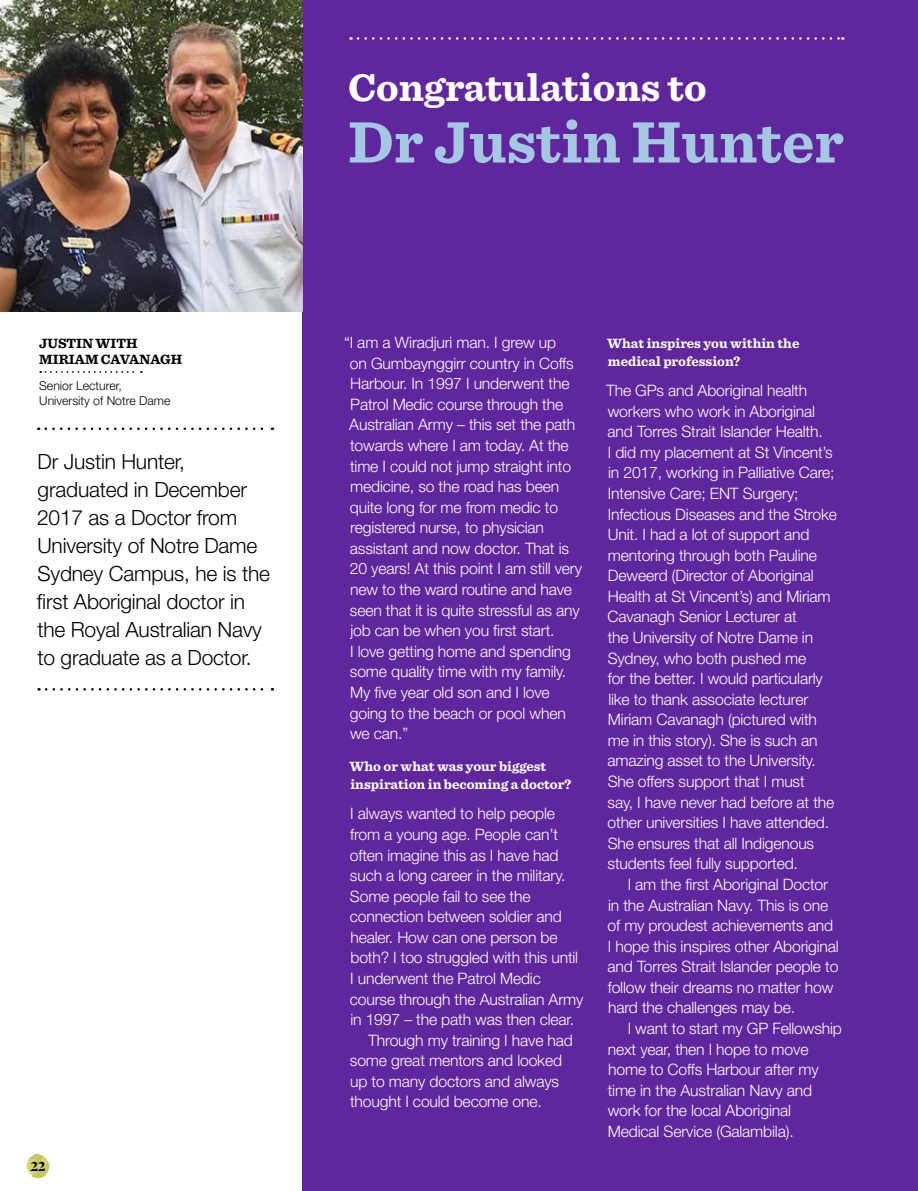
<style>
.page{position:relative;width:918px;height:1191px;background:#fff}
.page>*{position:absolute;margin:0;border:0;box-sizing:border-box;transform-origin:0 0}
.t1{font:700 60.9px "Sentinel";color:#a4c7e2}
.t2{font:700 40.25px "Sentinel";color:#fff}
.t3{font:300 21px/28px "Helvetica Neue LT Std";letter-spacing:-.01em;color:#000}
.t4{font:300 15.75px/20.7px "Helvetica Neue LT Std";letter-spacing:-.01em;color:#fff}
.t5{font:700 14.53px "Dala Floda";color:#000}
.t6{font:700 14px/17.5px "Sentinel";color:#fff}
.t7{font:700 14px/15.8px "Sentinel";color:#000}
.t8{font:300 12.25px/15.8px "Helvetica Neue LT Std";color:#000}
</style>
<div class="page">
<div style="left:303px;top:0;width:615px;height:1191px;background:#60269e"></div>
<svg style="left:46px;top:688px;width:227px;height:2px"></svg>
<svg style="left:46px;top:427px;width:227px;height:3px"></svg>
<img style="left:0;top:0;width:303px;height:311px">
<svg style="left:358px;top:37px;width:485px;height:3px"></svg>
<svg style="left:26px;top:1153px;width:24px;height:25px"></svg>
<svg style="left:40px;top:371px;width:102px;height:2px"></svg>
<p class="t7" style="left:39px;top:335px;width:144px">JUSTIN WITH<br>MIRIAM CAVANAGH</p>
<p class="t8" style="left:39px;top:377px;width:133px">Senior Lecturer,<br>University of Notre Dame</p>
<h3 class="t3" style="left:37px;top:446px;width:234px">Dr Justin Hunter, graduated in December<br>2017 as a Doctor from<br>University of Notre Dame<br>Sydney Campus, he is the first Aboriginal doctor in the Royal Australian Navy to graduate as a Doctor.</h3>
<p class="t5" style="left:30px;top:1156px;width:16px">22</p>
<h2 class="t2" style="left:348px;top:56px;width:360px">Congratulations to</h2>
<h1 class="t1" style="left:348px;top:94px;width:497px">Dr Justin Hunter</h1>
<p class="t4" style="left:349px;top:332px;width:234px;text-indent:-5px">“I am a Wiradjuri man. I grew up<br>on Gumbaynggirr country in Coffs<br>Harbour. In 1997 I underwent the<br>Patrol Medic course through the<br>Australian Army – this set the path towards where I am today. At the time I could not jump straight into medicine, so the road has been quite long for me from medic to registered nurse, to physician assistant and now doctor. That is<br>20 years! At this point I am still very new to the ward routine and have seen that it is quite stressful as any job can be when you first start.<br>I love getting home and spending some quality time with my family.<br>My five year old son and I love going to the beach or pool when we can.”</p>
<p class="t6" style="left:350px;top:757px;width:223px">Who or what was your biggest inspiration in becoming a doctor?</p>
<p class="t4" style="left:350px;top:803px;width:206px">I always wanted to help people</p>
<p class="t4" style="left:350px;top:823px;width:209px">from a young age. People can’t</p>
<p class="t4" style="left:350px;top:844px;width:210px">often imagine this as I have had</p>
<p class="t4" style="left:350px;top:865px;width:217px">such a long career in the military.</p>
<p class="t4" style="left:350px;top:885px;width:182px">Some people fail to see the</p>
<p class="t4" style="left:350px;top:906px;width:213px">connection between soldier and</p>
<p class="t4" style="left:350px;top:926px;width:209px">healer. How can one person be</p>
<p class="t4" style="left:350px;top:947px;width:229px">both? I too struggled with this until</p>
<p class="t4" style="left:350px;top:967px;width:192px">I underwent the Patrol Medic</p>
<p class="t4" style="left:350px;top:988px;width:235px">course through the Australian Army</p>
<p class="t4" style="left:350px;top:1008px;width:225px">in 1997 – the path was then clear.</p>
<p class="t4" style="left:368px;top:1029px;width:206px">Through my training I have had</p>
<p class="t4" style="left:350px;top:1050px;width:214px">some great mentors and looked</p>
<p class="t4" style="left:350px;top:1070px;width:210px">up to many doctors and always</p>
<p class="t4" style="left:350px;top:1091px;width:193px">thought I could become one.</p>
<p class="t6" style="left:607px;top:334px;width:194px">What inspires you within the medical profession?</p>
<p class="t4" style="left:606px;top:380px;width:232px">The GPs and Aboriginal health workers who work in Aboriginal and Torres Strait Islander Health.<br>I did my placement at St Vincent’s in 2017, working in Palliative Care;<br>Intensive Care; ENT Surgery;<br>Infectious Diseases and the Stroke<br>Unit. I had a lot of support and mentoring through both Pauline<br>Deweerd (Director of Aboriginal<br>Health at St Vincent’s) and Miriam<br>Cavanagh Senior Lecturer at<br>the University of Notre Dame in<br>Sydney, who both pushed me<br>for the better. I would particularly like to thank associate lecturer<br>Miriam Cavanagh (pictured with me in this story). She is such an amazing asset to the University.<br>She offers support that I must<br>say, I have never had before at the other universities I have attended.<br>She ensures that all Indigenous students feel fully supported.</p>
<p class="t4" style="left:607px;top:873px;width:233px;text-indent:20px">I am the first Aboriginal Doctor in the Australian Navy. This is one of my proudest achievements and I hope this inspires other Aboriginal and Torres Strait Islander people to follow their dreams no matter how hard the challenges may be.</p>
<p class="t4" style="left:608px;top:1017px;width:236px;text-indent:20px">I want to start my GP Fellowship next year, then I hope to move home to Coffs Harbour after my time in the Australian Navy and work for the local Aboriginal<br>Medical Service (Galambila).</p>
</div>
